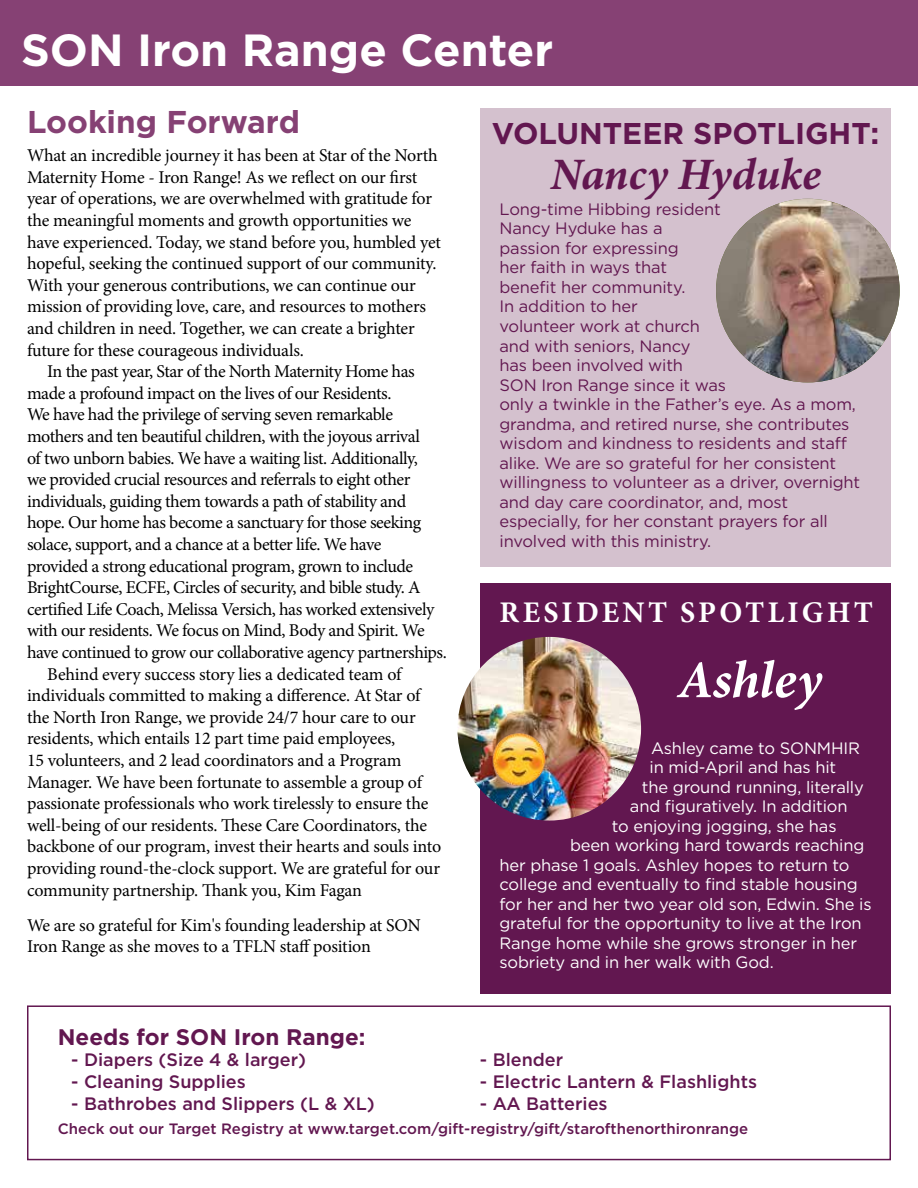
<style>
.page{position:relative;width:918px;height:1188px;background:#fff}
.page>*{position:absolute;margin:0;border:0;box-sizing:border-box;transform-origin:0 0}
.t1{font:italic 700 53.1px "Minion Pro";letter-spacing:-.005em;color:#fff}
.t2{font:700 45px "Gotham";color:#fff}
.t3{font:italic 700 45px "Minion Pro";letter-spacing:-.005em;color:#621750}
.t4{font:700 31.5px "Gotham";color:#864174}
.t5{font:700 30px "Gotham";color:#621750}
.t6{font:700 30px "Minion Pro";letter-spacing:.11em;color:#fff}
.t7{font:700 22.5px "Gotham";color:#621750}
.t8{font:18px/21.6px "Minion Pro";letter-spacing:-.02em;color:#000}
.t9{font:500 18px "Gotham";color:#621750}
.t10{font:16.5px/19.5px "Gotham";letter-spacing:-.01em;color:#621750}
.t11{font:16.5px "Gotham";letter-spacing:-.01em;color:#fff}
.t12{font:500 15px "Gotham";color:#621750}
</style>
<div class="page">
<div style="left:480px;top:108px;width:411px;height:459px;background:#d4c1ce"></div>
<div style="left:0;top:0;width:918px;height:85px;background:#864174"></div>
<div style="left:27px;top:1005px;width:864px;height:155px;border:2px solid #621750"></div>
<div style="left:480px;top:583px;width:411px;height:410px;background:#621750"></div>
<img style="left:716px;top:199px;width:184px;height:183px;border-radius:92px">
<img style="left:457px;top:637px;width:184px;height:184px;border-radius:92px">
<img style="left:482px;top:729px;width:74px;height:60px">
<h2 class="t2" style="left:21px;top:20px;width:534px">SON Iron Range Center</h2>
<h3 class="t4" style="left:27px;top:101px;width:275px">Looking Forward</h3>
<p class="t8" style="left:27px;top:145px;width:415px">What an incredible journey it has been at Star of the North Maternity Home - Iron Range! As we reflect on our first year of operations, we are overwhelmed with gratitude for the meaningful moments and growth opportunities we have experienced. Today, we stand before you, humbled yet hopeful, seeking the continued support of our community.<br>With your generous contributions, we can continue our mission of providing love, care, and resources to mothers and children in need. Together, we can create a brighter future for these courageous individuals.</p>
<p class="t8" style="left:47px;top:361px;width:369px">In the past year, Star of the North Maternity Home has</p>
<p class="t8" style="left:27px;top:382px;width:366px">made a profound impact on the lives of our Residents.</p>
<p class="t8" style="left:27px;top:404px;width:368px">We have had the privilege of serving seven remarkable</p>
<p class="t8" style="left:27px;top:426px;width:394px">mothers and ten beautiful children, with the joyous arrival</p>
<p class="t8" style="left:27px;top:447px;width:392px">of two unborn babies. We have a waiting list. Additionally,</p>
<p class="t8" style="left:27px;top:469px;width:385px">we provided crucial resources and referrals to eight other</p>
<p class="t8" style="left:27px;top:490px;width:381px">individuals, guiding them towards a path of stability and</p>
<p class="t8" style="left:27px;top:512px;width:396px">hope. Our home has become a sanctuary for those seeking</p>
<p class="t8" style="left:27px;top:534px;width:356px">solace, support, and a chance at a better life. We have</p>
<p class="t8" style="left:27px;top:555px;width:388px">provided a strong educational program, grown to include</p>
<p class="t8" style="left:27px;top:577px;width:395px">BrightCourse, ECFE, Circles of security, and bible study. A</p>
<p class="t8" style="left:27px;top:598px;width:409px">certified Life Coach, Melissa Versich, has worked extensively</p>
<p class="t8" style="left:27px;top:620px;width:399px">with our residents. We focus on Mind, Body and Spirit. We</p>
<p class="t8" style="left:27px;top:642px;width:421px">have continued to grow our collaborative agency partnerships.</p>
<p class="t8" style="left:47px;top:663px;width:356px">Behind every success story lies a dedicated team of</p>
<p class="t8" style="left:27px;top:685px;width:395px">individuals committed to making a difference. At Star of</p>
<p class="t8" style="left:27px;top:706px;width:390px">the North Iron Range, we provide 24/7 hour care to our</p>
<p class="t8" style="left:27px;top:728px;width:370px">residents, which entails 12 part time paid employees,</p>
<p class="t8" style="left:27px;top:750px;width:376px">15 volunteers, and 2 lead coordinators and a Program</p>
<p class="t8" style="left:27px;top:771px;width:397px">Manager. We have been fortunate to assemble a group of</p>
<p class="t8" style="left:27px;top:793px;width:403px">passionate professionals who work tirelessly to ensure the</p>
<p class="t8" style="left:27px;top:814px;width:402px">well-being of our residents. These Care Coordinators, the</p>
<p class="t8" style="left:27px;top:836px;width:416px">backbone of our program, invest their hearts and souls into</p>
<p class="t8" style="left:27px;top:858px;width:415px">providing round-the-clock support. We are grateful for our</p>
<p class="t8" style="left:27px;top:879px;width:337px">community partnership. Thank you, Kim Fagan</p>
<p class="t8" style="left:27px;top:914px;width:395px">We are so grateful for Kim's founding leadership at SON<br>Iron Range as she moves to a TFLN staff position</p>
<h3 class="t5" style="left:492px;top:114px;width:389px">VOLUNTEER SPOTLIGHT:</h3>
<h2 class="t3" style="left:550px;top:142px;width:272px">Nancy Hyduke</h2>
<p class="t10" style="left:500px;top:199px;width:362px">Long-time Hibbing resident<br>Nancy Hyduke has a<br>passion for expressing<br>her faith in ways that<br>benefit her community.<br>In addition to her<br>volunteer work at church<br>and with seniors, Nancy<br>has been involved with<br>SON Iron Range since it was<br>only a twinkle in the Father’s eye. As a mom, grandma, and retired nurse, she contributes wisdom and kindness to residents and staff alike. We are so grateful for her consistent willingness to volunteer as a driver, overnight and day care coordinator, and, most especially, for her constant prayers for all involved with this ministry.</p>
<h3 class="t6" style="left:500px;top:591px;width:375px">RESIDENT SPOTLIGHT</h3>
<h1 class="t1" style="left:678px;top:642px;width:146px">Ashley</h1>
<p class="t11" style="left:651px;top:737px;width:210px">Ashley came to SONMHIR</p>
<p class="t11" style="left:649px;top:757px;width:188px">in mid-April and has hit</p>
<p class="t11" style="left:642px;top:776px;width:223px">the ground running, literally</p>
<p class="t11" style="left:630px;top:796px;width:219px">and figuratively. In addition</p>
<p class="t11" style="left:612px;top:816px;width:226px">to enjoying jogging, she has</p>
<p class="t11" style="left:570px;top:835px;width:296px">been working hard towards reaching</p>
<p class="t11" style="left:499px;top:855px;width:351px">her phase 1 goals. Ashley hopes to return to</p>
<p class="t11" style="left:499px;top:874px;width:360px">college and eventually to find stable housing</p>
<p class="t11" style="left:499px;top:894px;width:374px">for her and her two year old son, Edwin. She is</p>
<p class="t11" style="left:499px;top:913px;width:364px">grateful for the opportunity to live at the Iron</p>
<p class="t11" style="left:499px;top:933px;width:359px">Range home while she grows stronger in her</p>
<p class="t11" style="left:499px;top:952px;width:276px">sobriety and in her walk with God.</p>
<p class="t7" style="left:58px;top:1022px;width:309px">Needs for SON Iron Range:</p>
<p class="t9" style="left:71px;top:1048px;width:236px">- Diapers (Size 4 &amp; larger)</p>
<p class="t9" style="left:71px;top:1070px;width:176px">- Cleaning Supplies</p>
<p class="t9" style="left:71px;top:1091px;width:305px">- Bathrobes and Slippers (L &amp; XL)</p>
<p class="t9" style="left:480px;top:1048px;width:85px">- Blender</p>
<p class="t9" style="left:480px;top:1070px;width:279px">- Electric Lantern &amp; Flashlights</p>
<p class="t9" style="left:480px;top:1091px;width:129px">- AA Batteries</p>
<p class="t12" style="left:58px;top:1119px;width:692px">Check out our Target Registry at www.target.com/gift-registry/gift/starofthenorthironrange</p>
</div>
